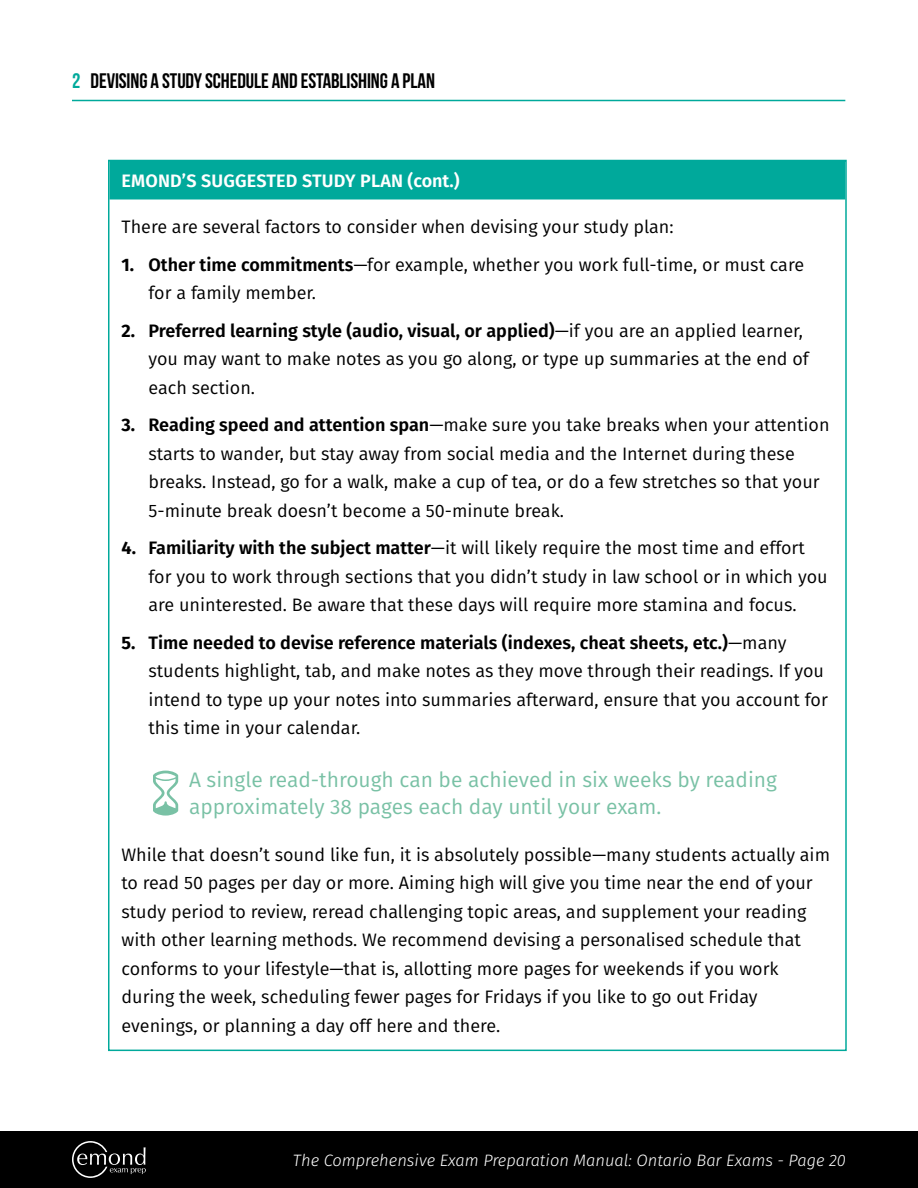
<style>
.page{position:relative;width:918px;height:1188px;background:#fff}
.page>*{position:absolute;margin:0;border:0;box-sizing:border-box;transform-origin:0 0}
.t1{font:90px "Entypo";color:#79c1a5}
.t2{font:21px/27px "Fira Sans";color:#79c1a5}
.t3{font:700 21px "Bebas Neue";letter-spacing:-.005em;color:#000}
.t4{font:18px/28.5px "Fira Sans";color:#000}
.t5{font:600 18px "Fira Sans";letter-spacing:.01em;color:#fff}
.t6{font:italic 300 16.5px "Fira Sans";color:#fff}
.s1{color:#00a99b}
.s2{font-weight:700}
.s3{font-weight:600}
</style>
<div class="page">
<div style="left:0;top:1131px;width:918px;height:57px;background:#000"></div>
<svg style="left:72px;top:1141px;width:74px;height:37px"></svg>
<hr style="left:72px;top:100px;width:773px;height:1px;background:#00a99b">
<div style="left:110px;top:160px;width:735px;height:40px;background:#00a99b"></div>
<p class="t3" style="left:72px;top:69px;width:365px"><span class="s1">2</span> DEVISING A STUDY SCHEDULE AND ESTABLISHING A PLAN</p>
<p class="t5" style="left:122px;top:166px;width:340px">EMOND’S SUGGESTED STUDY PLAN (cont.)</p>
<p class="t4" style="left:121px;top:212px;width:554px">There are several factors to consider when devising your study plan:</p>
<p class="t4" style="left:148px;top:250px;width:657px;text-indent:-27px"><span class="s2">1.</span> <span class="s3">Other time commitments</span>—for example, whether you work full-time, or must care for a family member.</p>
<p class="t4" style="left:148px;top:316px;width:662px;text-indent:-27px"><span class="s2">2.</span> <span class="s3">Preferred learning style (audio, visual, or applied)</span>—if you are an applied learner, you may want to make notes as you go along, or type up summaries at the end of each section.</p>
<p class="t4" style="left:148px;top:410px;width:683px;text-indent:-27px"><span class="s2">3.</span> <span class="s3">Reading speed and attention span</span>—make sure you take breaks when your attention starts to wander, but stay away from social media and the Internet during these breaks. Instead, go for a walk, make a cup of tea, or do a few stretches so that your 5-minute break doesn’t become a 50-minute break.</p>
<p class="t4" style="left:148px;top:533px;width:681px;text-indent:-27px"><span class="s2">4.</span> <span class="s3">Familiarity with the subject matter</span>—it will likely require the most time and effort for you to work through sections that you didn’t study in law school or in which you are uninterested. Be aware that these days will require more stamina and focus.</p>
<p class="t4" style="left:148px;top:628px;width:681px;text-indent:-27px"><span class="s2">5.</span> <span class="s3">Time needed to devise reference materials (indexes, cheat sheets, etc.)</span>—many students highlight, tab, and make notes as they move through their readings. If you intend to type up your notes into summaries afterward, ensure that you account for this time in your calendar.</p>
<h1 class="t1" style="left:148px;top:732px;width:36px">R</h1>
<p class="t2" style="left:189px;top:766px;width:590px">A single read-through can be achieved in six weeks by reading approximately 38 pages each day until your exam.</p>
<p class="t4" style="left:122px;top:840px;width:710px">While that doesn’t sound like fun, it is absolutely possible—many students actually aim to read 50 pages per day or more. Aiming high will give you time near the end of your study period to review, reread challenging topic areas, and supplement your reading with other learning methods. We recommend devising a personalised schedule that conforms to your lifestyle—that is, allotting more pages for weekends if you work during the week, scheduling fewer pages for Fridays if you like to go out Friday evenings, or planning a day off here and there.</p>
<p class="t6" style="left:293px;top:1149px;width:555px">The Comprehensive Exam Preparation Manual: Ontario Bar Exams - Page 20</p>
</div>
